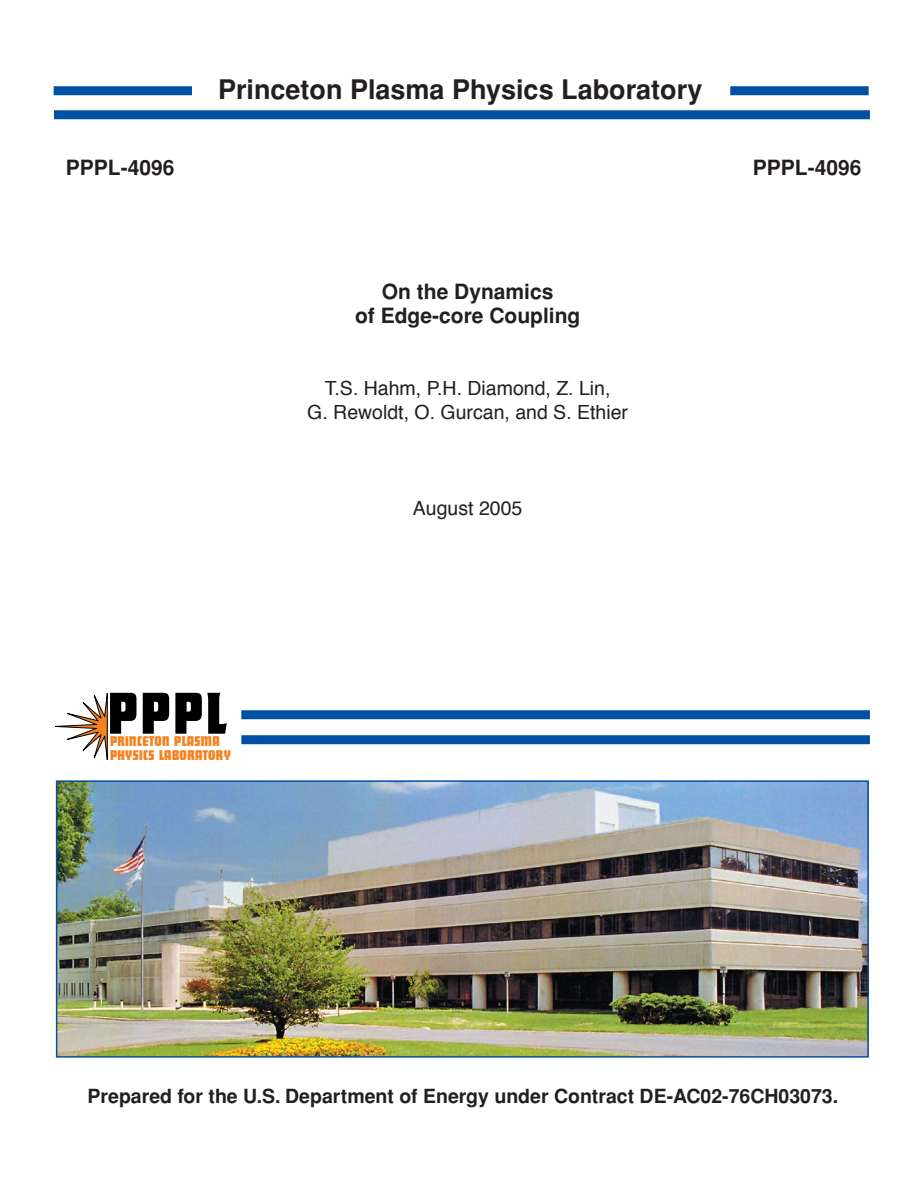
<style>
.page{position:relative;width:918px;height:1188px;background:#fff}
.page>*{position:absolute;margin:0;border:0;box-sizing:border-box;transform-origin:0 0}
.t1{font:56.85px "Futana";color:#000}
.t2{font:700 27px "Helvetica";color:#231f20}
.t3{font:700 21px/24px "Helvetica";color:#231f20;text-align:center}
.t4{font:700 19.5px "Helvetica";color:#231f20}
.t5{font:19.5px/24px "Helvetica";color:#231f20;text-align:center}
.t6{font:13.65px/14.2px "Futana";letter-spacing:.03em;color:#f5821f}
</style>
<div class="page">
<div style="left:241px;top:710px;width:629px;height:9px;background:#0050a3"></div>
<div style="left:241px;top:735px;width:629px;height:9px;background:#0050a3"></div>
<div style="left:54px;top:86px;width:138px;height:9px;background:#0050a3"></div>
<div style="left:730px;top:86px;width:139px;height:9px;background:#0050a3"></div>
<img style="left:59px;top:783px;width:807px;height:272px">
<div style="left:56px;top:780px;width:813px;height:278px;border:2px solid #0050a3"></div>
<svg style="left:55px;top:693px;width:53px;height:67px"></svg>
<div style="left:54px;top:110px;width:816px;height:9px;background:#0050a3"></div>
<h2 class="t2" style="left:218px;top:80px;width:486px">Princeton Plasma Physics Laboratory</h2>
<p class="t3" style="left:66px;top:158px;width:110px">PPPL-4096</p>
<p class="t3" style="left:753px;top:158px;width:110px">PPPL-4096</p>
<p class="t3" style="left:355px;top:282px;width:227px">On the Dynamics<br>of Edge-core Coupling</p>
<p class="t5" style="left:307px;top:378px;width:322px">T.S. Hahm, P.H. Diamond, Z. Lin,<br>G. Rewoldt, O. Gurcan, and S. Ethier</p>
<h1 class="t1" style="left:108px;top:683px;width:119px">PPPL</h1>
<p class="t6" style="left:110px;top:735px;width:122px">PRINCETON PLASMA<br>PHYSICS LABORATORY</p>
<p class="t5" style="left:413px;top:498px;width:111px">August 2005</p>
<p class="t4" style="left:88px;top:1089px;width:752px">Prepared for the U.S. Department of Energy under Contract DE-AC02-76CH03073.</p>
</div>
